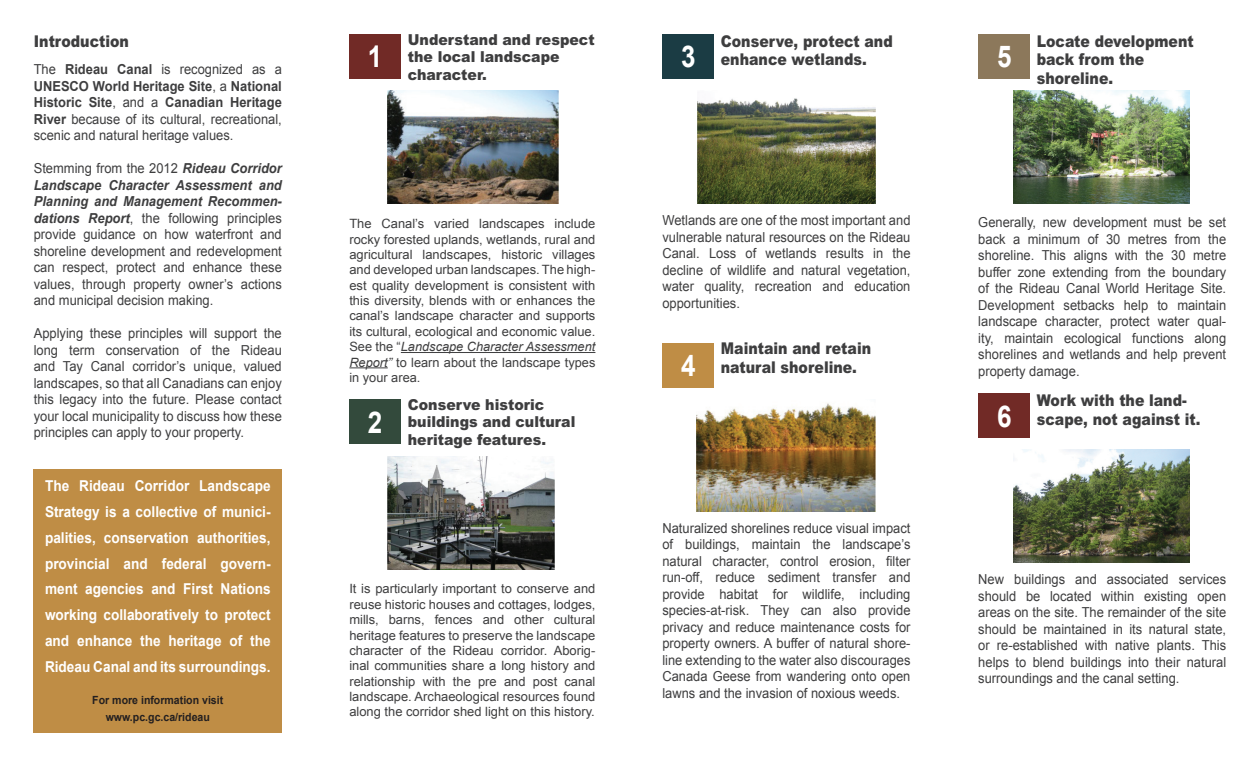
<style>
.page{position:relative;width:1260px;height:765px;background:#fff}
.page>*{position:absolute;margin:0;border:0;box-sizing:border-box;transform-origin:0 0}
.t1{font:700 30px "Arial";color:#fff;scale:.87 1}
.t2{font:900 16.25px/18.8px "Arial";color:#3e3e3f;scale:.87 1}
.t3{font:900 15.12px/17.5px "Arial";color:#3e3e3f;scale:.93 1}
.t4{font:700 15px/25.9px "Arial";color:#fff;text-align:justify;scale:.91 1}
.t5{font:13.75px/16.5px "Arial";color:#3e3e3f;text-align:justify;scale:.94 1}
.t6{font:12.75px/15.4px "Arial";color:#3e3e3f;text-align:justify}
.t7{font:700 11.25px/17.1px "Arial";color:#231f20;text-align:center;scale:.94 1}
.s1{font-weight:700}
.s2{font-weight:700;font-style:italic}
.s3{font-style:italic}
</style>
<div class="page">
<img style="left:1014px;top:450px;width:176px;height:112px">
<img style="left:1013px;top:91px;width:176px;height:112px">
<div style="left:979px;top:34px;width:51px;height:45px;background:#8c785b"></div>
<div style="left:979px;top:393px;width:51px;height:45px;background:#712a26"></div>
<div style="left:662px;top:34px;width:52px;height:45px;background:#1b3c44"></div>
<img style="left:697px;top:98px;width:178px;height:105px">
<div style="left:662px;top:343px;width:52px;height:45px;background:#bf8d45"></div>
<img style="left:697px;top:403px;width:179px;height:109px">
<hr style="left:401px;top:352px;width:194px;height:1px;background:#3e3e3f">
<hr style="left:349px;top:367px;width:39px;height:1px;background:#3e3e3f">
<div style="left:349px;top:34px;width:52px;height:45px;background:#712a26"></div>
<img style="left:387px;top:91px;width:171px;height:112px">
<div style="left:349px;top:399px;width:52px;height:45px;background:#334a3c"></div>
<img style="left:388px;top:457px;width:167px;height:112px">
<div style="left:34px;top:469px;width:248px;height:263px;background:#bf8d45"></div>
<p class="t2" style="left:34px;top:32px;width:111px">Introduction</p>
<p class="t5" style="left:34px;top:61px;width:265px">The <span class="s1">Rideau Canal</span> is recognized as a <span class="s1">UNESCO World Heritage Site</span>, a <span class="s1">National Historic Site</span>, and a <span class="s1">Canadian Heritage River</span> because of its cultural, recreational, scenic and natural heritage values.</p>
<p class="t5" style="left:34px;top:160px;width:266px">Stemming from the 2012 <span class="s2">Rideau Corridor Landscape Character Assessment and Planning and Management Recommen&shy;dations Report</span>, the following principles provide guidance on how waterfront and shoreline development and redevelopment can respect, protect and enhance these values, through property owner’s actions and municipal decision making.</p>
<p class="t5" style="left:34px;top:325px;width:265px">Applying these principles will support the long term conservation of the Rideau and Tay Canal corridor’s unique, valued landscapes, so that all Canadians can enjoy this legacy into the future. Please contact your local municipality to discuss how these principles can apply to your property.</p>
<p class="t4" style="left:45px;top:473px;width:249px">The Rideau Corridor Landscape Strategy is a collective of munici&shy;palities, conservation authorities, provincial and federal govern&shy;ment agencies and First Nations working collaboratively to protect and enhance the heritage of the Rideau Canal and its surroundings.</p>
<p class="t7" style="left:92px;top:692px;width:141px">For more information visit www.pc.gc.ca/rideau</p>
<h1 class="t1" style="left:368px;top:36px;width:18px">1</h1>
<p class="t3" style="left:408px;top:31px;width:202px">Understand and respect the local landscape character.</p>
<p class="t6" style="left:349px;top:216px;width:248px">The Canal’s varied landscapes include rocky forested uplands, wetlands, rural and agricultural landscapes, historic villages and developed urban landscapes. The high&shy;est quality development is consistent with this diversity, blends with or enhances the canal’s landscape character and supports its cultural, ecological and economic value.<br>See the “<span class="s3">Landscape Character Assessment Report”</span> to learn about the landscape types in your area.</p>
<p class="t3" style="left:408px;top:396px;width:182px">Conserve historic buildings and cultural heritage features.</p>
<h1 class="t1" style="left:368px;top:401px;width:18px">2</h1>
<p class="t6" style="left:349px;top:581px;width:248px">It is particularly important to conserve and reuse historic houses and cottages, lodges, mills, barns, fences and other cultural heritage features to preserve the landscape character of the Rideau corridor. Aborig&shy;inal communities share a long history and relationship with the pre and post canal landscape. Archaeological resources found along the corridor shed light on this history.</p>
<h1 class="t1" style="left:681px;top:36px;width:18px">3</h1>
<p class="t2" style="left:721px;top:32px;width:199px">Conserve, protect and enhance wetlands.</p>
<p class="t5" style="left:662px;top:212px;width:265px">Wetlands are one of the most important and vulnerable natural resources on the Rideau Canal. Loss of wetlands results in the decline of wildlife and natural vegetation, water quality, recreation and education opportunities.</p>
<p class="t2" style="left:721px;top:339px;width:174px">Maintain and retain natural shoreline.</p>
<h1 class="t1" style="left:681px;top:345px;width:18px">4</h1>
<p class="t5" style="left:662px;top:519px;width:265px">Naturalized shorelines reduce visual impact of buildings, maintain the landscape’s natural character, control erosion, filter run-off, reduce sediment transfer and provide habitat for wildlife, including species-at-risk. They can also provide privacy and reduce maintenance costs for property owners. A buffer of natural shore&shy;line extending to the water also discourages Canada Geese from wandering onto open lawns and the invasion of noxious weeds.</p>
<h1 class="t1" style="left:997px;top:36px;width:18px">5</h1>
<p class="t2" style="left:1037px;top:32px;width:182px">Locate development back from the shoreline.</p>
<p class="t5" style="left:978px;top:214px;width:265px">Generally, new development must be set back a minimum of 30 metres from the shoreline. This aligns with the 30 metre buffer zone extending from the boundary of the Rideau Canal World Heritage Site.<br>Development setbacks help to maintain landscape character, protect water qual&shy;ity, maintain ecological functions along shorelines and wetlands and help prevent property damage.</p>
<p class="t2" style="left:1037px;top:391px;width:190px">Work with the land&shy;scape, not against it.</p>
<h1 class="t1" style="left:997px;top:395px;width:18px">6</h1>
<p class="t5" style="left:978px;top:571px;width:265px">New buildings and associated services should be located within existing open areas on the site. The remainder of the site should be maintained in its natural state, or re-established with native plants. This helps to blend buildings into their natural surroundings and the canal setting.</p>
</div>
